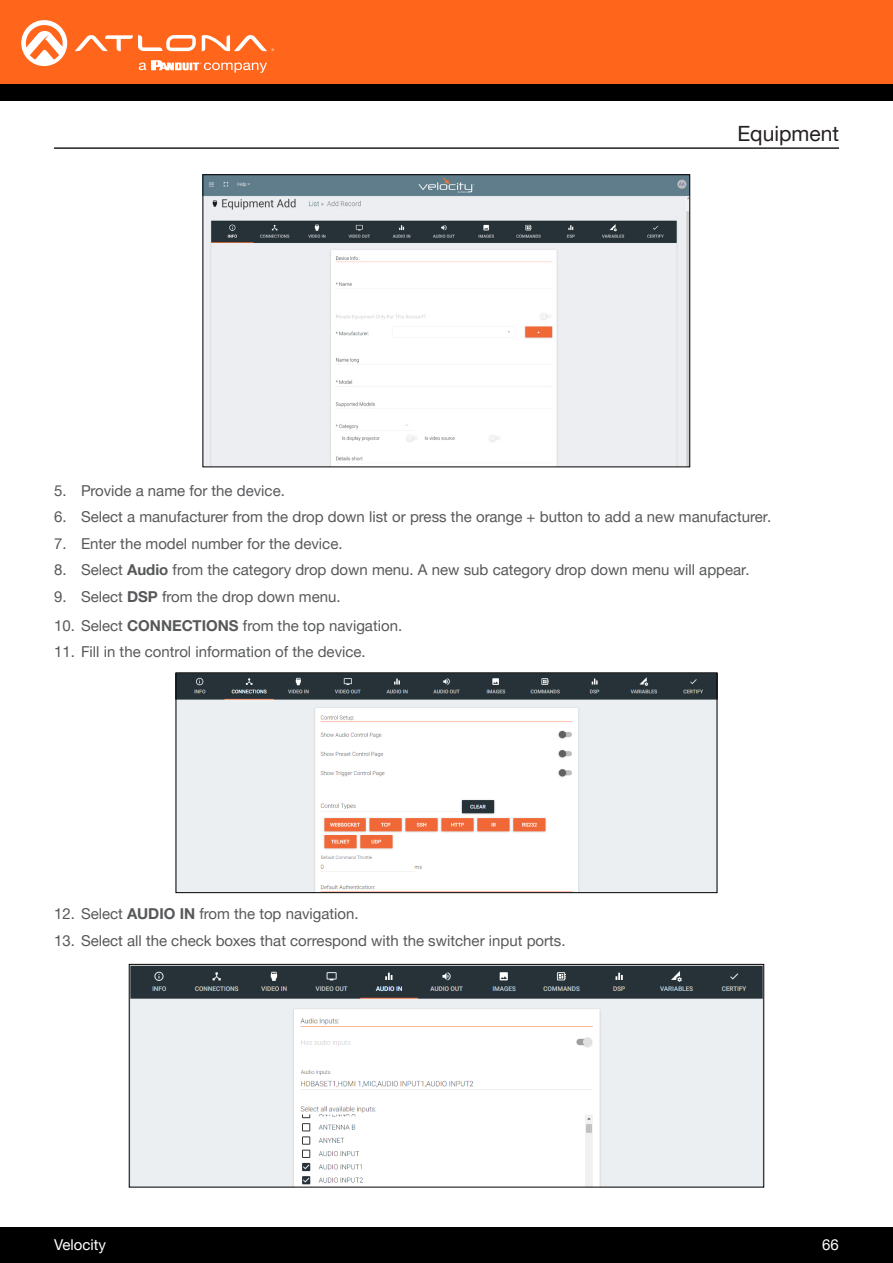
<style>
.page{position:relative;width:893px;height:1263px;background:#fff}
.page>*{position:absolute;margin:0;border:0;box-sizing:border-box;transform-origin:0 0}
.Non_TOC_Section_Head{font:21px "Helvetica Neue LTW1 G";color:#231f20}
.t1{font:15px "Helvetica Neue LTW1 G";color:#57585a}
.t2{font:15px "Helvetica Neue LTW1 G";color:#fff}
.s1{font-weight:700}
</style>
<div class="page">
<div style="left:0;top:1227px;width:893px;height:36px;background:#000"></div>
<div style="left:0;top:0;width:893px;height:84px;background:#ff661c"></div>
<div style="left:0;top:84px;width:893px;height:16px;background:#000"></div>
<svg style="left:75px;top:35px;width:121px;height:16px"></svg>
<svg style="left:202px;top:35px;width:72px;height:16px"></svg>
<svg style="left:21px;top:20px;width:46px;height:46px"></svg>
<svg style="left:139px;top:60px;width:128px;height:13px"></svg>
<img style="left:204px;top:176px;width:484px;height:289px">
<div style="left:202px;top:174px;width:488px;height:293px;border:1px solid #000"></div>
<hr style="left:54px;top:147px;width:785px;height:2px;background:#231f20">
<img style="left:178px;top:674px;width:537px;height:217px">
<div style="left:176px;top:672px;width:541px;height:221px;border:1px solid #000"></div>
<img style="left:131px;top:966px;width:631px;height:219px">
<div style="left:129px;top:964px;width:635px;height:223px;border:1px solid #000"></div>
<p class="Non_TOC_Section_Head" style="left:737px;top:120px;width:103px">Equipment</p>
<p class="t1" style="left:54px;top:481px;width:232px">5. Provide a name for the device.</p>
<p class="t1" style="left:54px;top:507px;width:719px">6. Select a manufacturer from the drop down list or press the orange + button to add a new manufacturer.</p>
<p class="t1" style="left:54px;top:534px;width:290px">7. Enter the model number for the device.</p>
<p class="t1" style="left:54px;top:560px;width:697px">8. Select <span class="s1">Audio</span> from the category drop down menu. A new sub category drop down menu will appear.</p>
<p class="t1" style="left:54px;top:587px;width:288px">9. Select <span class="s1">DSP</span> from the drop down menu.</p>
<p class="t1" style="left:54px;top:616px;width:350px">10. Select <span class="s1">CONNECTIONS</span> from the top navigation.</p>
<p class="t1" style="left:54px;top:642px;width:313px">11. Fill in the control information of the device.</p>
<p class="t1" style="left:54px;top:905px;width:306px">12. Select <span class="s1">AUDIO IN</span> from the top navigation.</p>
<p class="t1" style="left:54px;top:931px;width:513px">13. Select all the check boxes that correspond with the switcher input ports.</p>
<p class="t2" style="left:54px;top:1235px;width:54px">Velocity</p>
<p class="t2" style="left:822px;top:1235px;width:18px">66</p>
</div>
